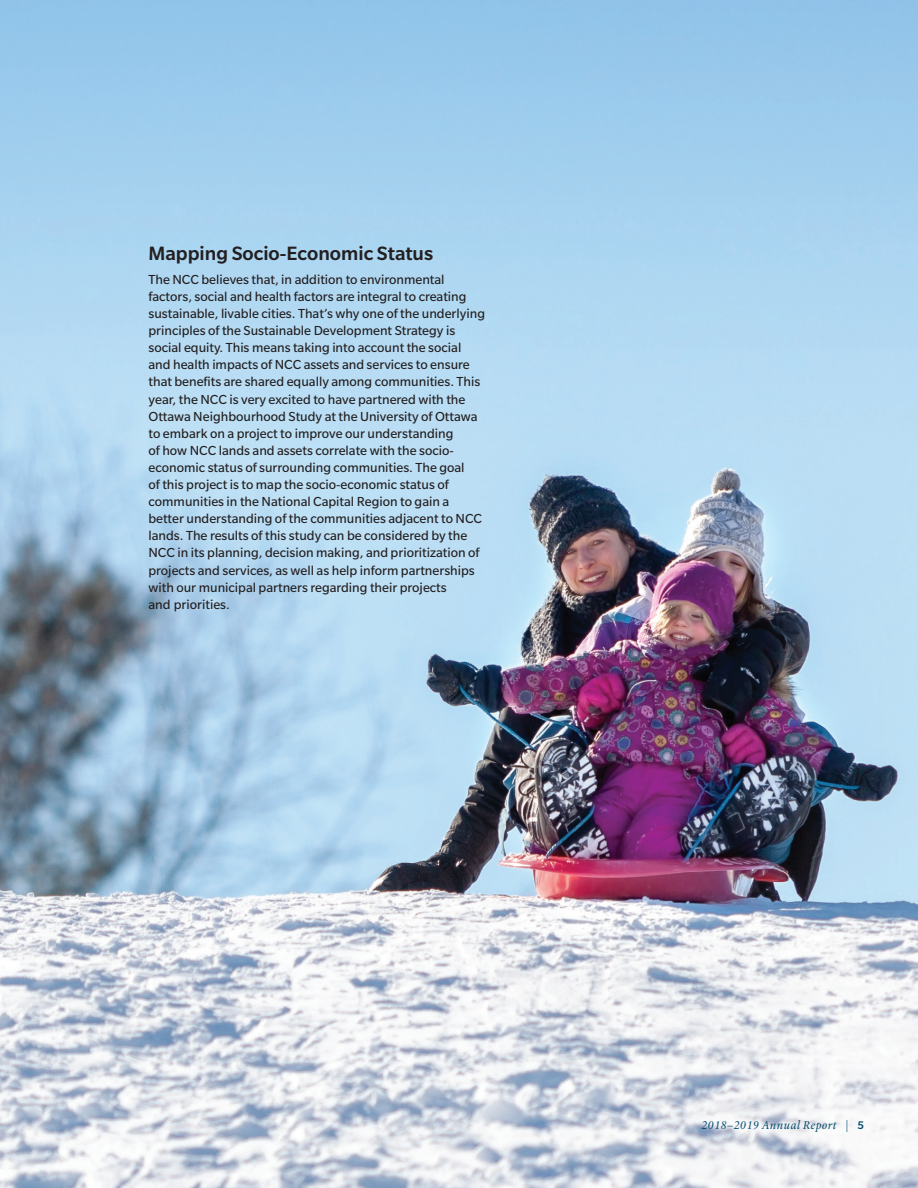
<style>
.page{position:relative;width:918px;height:1188px;background:#fff}
.page>*{position:absolute;margin:0;border:0;box-sizing:border-box;transform-origin:0 0}
.SUB_2{font:500 21px "Slate Std";color:#231f20}
.BODY{font:14.25px/17.1px "Slate Std";color:#231f20}
.t1{font:italic 12px "Laurentian Std";letter-spacing:.05em;color:#004b6c}
.s1{font-family:"Slate Std";font-weight:500;font-style:normal}
</style>
<div class="page">
<img style="left:0;top:0;width:918px;height:1188px">
<p class="SUB_2" style="left:148px;top:242px;width:286px">Mapping Socio-Economic Status</p>
<p class="BODY" style="left:148px;top:271px;width:338px">The NCC believes that, in addition to environmental factors, social and health factors are integral to creating sustainable, livable cities. That’s why one of the underlying principles of the Sustainable Development Strategy is social equity. This means taking into account the social and health impacts of NCC assets and services to ensure that benefits are shared equally among communities. This year, the NCC is very excited to have partnered with the Ottawa Neighbourhood Study at the University of Ottawa to embark on a project to improve our understanding<br>of how NCC lands and assets correlate with the socio&shy;economic status of surrounding communities. The goal<br>of this project is to map the socio-economic status of communities in the National Capital Region to gain a better understanding of the communities adjacent to NCC lands. The results of this study can be considered by the NCC in its planning, decision making, and prioritization of projects and services, as well as help inform partnerships with our municipal partners regarding their projects<br>and priorities.</p>
<p class="t1" style="left:702px;top:1119px;width:164px">2018–2019 Annual Report | <span class="s1">5</span></p>
</div>
